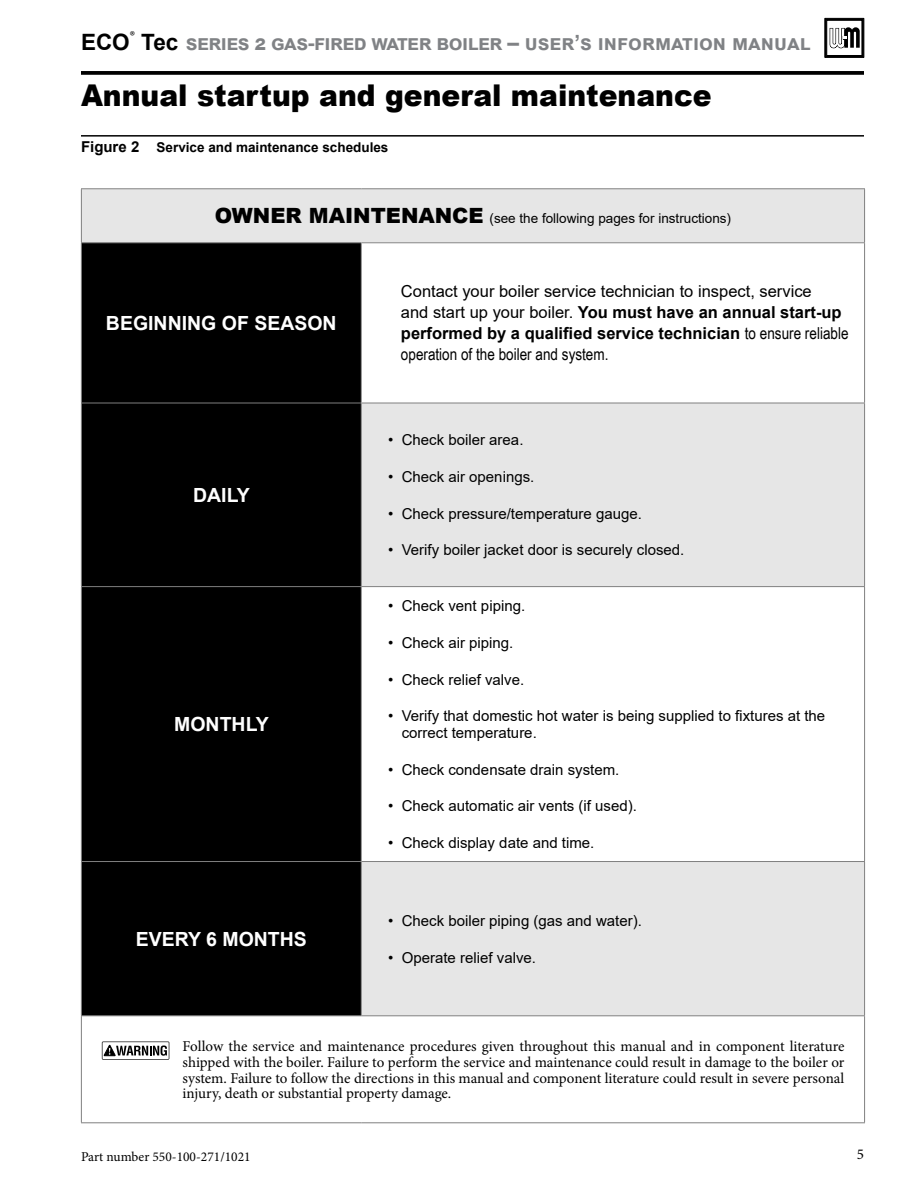
<style>
.page{position:relative;width:918px;height:1188px;background:#fff}
.page>*{position:absolute;margin:0;border:0;box-sizing:border-box;transform-origin:0 0}
.t1{font:900 30px "Arial";color:#000;scale:.94 1}
.t2{font:700 21px "Arial";letter-spacing:-.025em;color:#808285}
.t3{font:700 19.5px "Arial";color:#fff}
.t4{font:16.5px/21px "Arial";color:#000}
.t5{font:16.5px "Arial Narrow";color:#000}
.t6{font:15px/16.5px "Arial";color:#000}
.t7{font:15px/15.8px "Minion Pro";color:#000;text-align:justify}
.t8{font:13.5px "Arial";color:#000}
.t9{font:700 13.5px "Arial";color:#000}
.t10{font:13.5px "Minion Pro";color:#000}
.s1{font-size:22.5px;color:#000}
.s2{font-size:15px}
.s3{font-weight:900;font-size:21px}
.s4{font-weight:700}
.s5{font-family:"Arial Narrow"}
</style>
<div class="page">
<svg style="left:825px;top:18px;width:39px;height:39px"></svg>
<div style="left:81px;top:189px;width:784px;height:54px;background:#e6e6e6"></div>
<div style="left:82px;top:243px;width:279px;height:772px;background:#000"></div>
<div style="left:362px;top:404px;width:502px;height:611px;background:#e6e6e6"></div>
<div style="left:361px;top:587px;width:504px;height:275px;background:#fff"></div>
<hr style="left:81px;top:188px;width:280px;height:1px;background:#808080">
<hr style="left:361px;top:188px;width:504px;height:1px;background:#808080">
<hr style="left:361px;top:403px;width:1px;height:183px;background:#808080">
<hr style="left:81px;top:242px;width:280px;height:1px;background:#808080">
<hr style="left:361px;top:242px;width:504px;height:1px;background:#808080">
<hr style="left:81px;top:403px;width:280px;height:1px;background:#808080">
<hr style="left:361px;top:403px;width:504px;height:1px;background:#808080">
<hr style="left:864px;top:403px;width:1px;height:183px;background:#808080">
<hr style="left:81px;top:586px;width:280px;height:1px;background:#808080">
<hr style="left:361px;top:862px;width:1px;height:153px;background:#808080">
<hr style="left:864px;top:862px;width:1px;height:153px;background:#808080">
<hr style="left:361px;top:1015px;width:504px;height:1px;background:#808080">
<hr style="left:81px;top:861px;width:280px;height:1px;background:#808080">
<hr style="left:361px;top:587px;width:1px;height:274px;background:#808080">
<hr style="left:361px;top:586px;width:504px;height:1px;background:#808080">
<hr style="left:864px;top:587px;width:1px;height:274px;background:#808080">
<hr style="left:361px;top:861px;width:504px;height:1px;background:#808080">
<hr style="left:81px;top:1015px;width:280px;height:1px;background:#808080">
<hr style="left:81px;top:1122px;width:280px;height:1px;background:#808080">
<hr style="left:361px;top:1122px;width:504px;height:1px;background:#808080">
<hr style="left:81px;top:189px;width:1px;height:53px;background:#808080">
<hr style="left:864px;top:189px;width:1px;height:53px;background:#808080">
<hr style="left:81px;top:243px;width:1px;height:160px;background:#808080">
<hr style="left:361px;top:243px;width:1px;height:160px;background:#808080">
<hr style="left:864px;top:243px;width:1px;height:160px;background:#808080">
<hr style="left:81px;top:403px;width:1px;height:183px;background:#808080">
<hr style="left:81px;top:587px;width:1px;height:274px;background:#808080">
<hr style="left:81px;top:862px;width:1px;height:153px;background:#808080">
<hr style="left:81px;top:1016px;width:1px;height:106px;background:#808080">
<hr style="left:864px;top:1016px;width:1px;height:106px;background:#808080">
<svg style="left:102px;top:1042px;width:67px;height:18px"></svg>
<hr style="left:81px;top:135px;width:783px;height:2px;background:#000">
<svg style="left:81px;top:71px;width:783px;height:4px;background:#0f0f0f"></svg>
<h2 class="t2" style="left:81px;top:27px;width:731px"><span class="s1">ECO</span><sup>®</sup> <span class="s1">Tec</span> series 2 gas-fired water boiler – user’s information manual</h2>
<h1 class="t1" style="left:81px;top:74px;width:673px">Annual startup and general maintenance</h1>
<p class="t9" style="left:81px;top:138px;width:309px"><span class="s2">Figure 2</span> Service and maintenance schedules</p>
<p class="t8" style="left:215px;top:209px;width:518px"><span class="s3">OWNER MAINTENANCE</span> (see the following pages for instructions)</p>
<h3 class="t3" style="left:106px;top:309px;width:232px">BEGINNING OF SEASON</h3>
<h3 class="t3" style="left:193px;top:481px;width:58px">DAILY</h3>
<h3 class="t3" style="left:174px;top:711px;width:96px">MONTHLY</h3>
<h3 class="t3" style="left:136px;top:925px;width:173px">EVERY 6 MONTHS</h3>
<p class="t4" style="left:401px;top:281px;width:449px">Contact your boiler service technician to inspect, service<br>and start up your boiler. <span class="s4">You must have an annual start-up performed by a qualified service technician</span> <span class="s5">to ensure reliable</span></p>
<p class="t5" style="left:401px;top:342px;width:209px">operation of the boiler and system.</p>
<p class="t6" style="left:388px;top:432px;width:137px">• Check boiler area.</p>
<p class="t6" style="left:388px;top:468px;width:148px">• Check air openings.</p>
<p class="t6" style="left:388px;top:505px;width:255px">• Check pressure/temperature gauge.</p>
<p class="t6" style="left:388px;top:542px;width:298px">• Verify boiler jacket door is securely closed.</p>
<p class="t6" style="left:388px;top:597px;width:138px">• Check vent piping.</p>
<p class="t6" style="left:388px;top:634px;width:127px">• Check air piping.</p>
<p class="t6" style="left:388px;top:671px;width:138px">• Check relief valve.</p>
<p class="t6" style="left:402px;top:708px;width:425px;text-indent:-14px">• Verify that domestic hot water is being supplied to fixtures at the correct temperature.</p>
<p class="t6" style="left:388px;top:761px;width:233px">• Check condensate drain system.</p>
<p class="t6" style="left:388px;top:798px;width:250px">• Check automatic air vents (if used).</p>
<p class="t6" style="left:388px;top:834px;width:208px">• Check display date and time.</p>
<p class="t6" style="left:388px;top:912px;width:255px">• Check boiler piping (gas and water).</p>
<p class="t6" style="left:388px;top:949px;width:149px">• Operate relief valve.</p>
<p class="t7" style="left:183px;top:1039px;width:663px">Follow the service and maintenance procedures given throughout this manual and in component literature shipped with the boiler. Failure to perform the service and maintenance could result in damage to the boiler or system. Failure to follow the directions in this manual and component literature could result in severe personal injury, death or substantial property damage.</p>
<p class="t10" style="left:81px;top:1148px;width:171px">Part number 550-100-271/1021</p>
<p class="t7" style="left:857px;top:1146px;width:9px">5</p>
</div>
